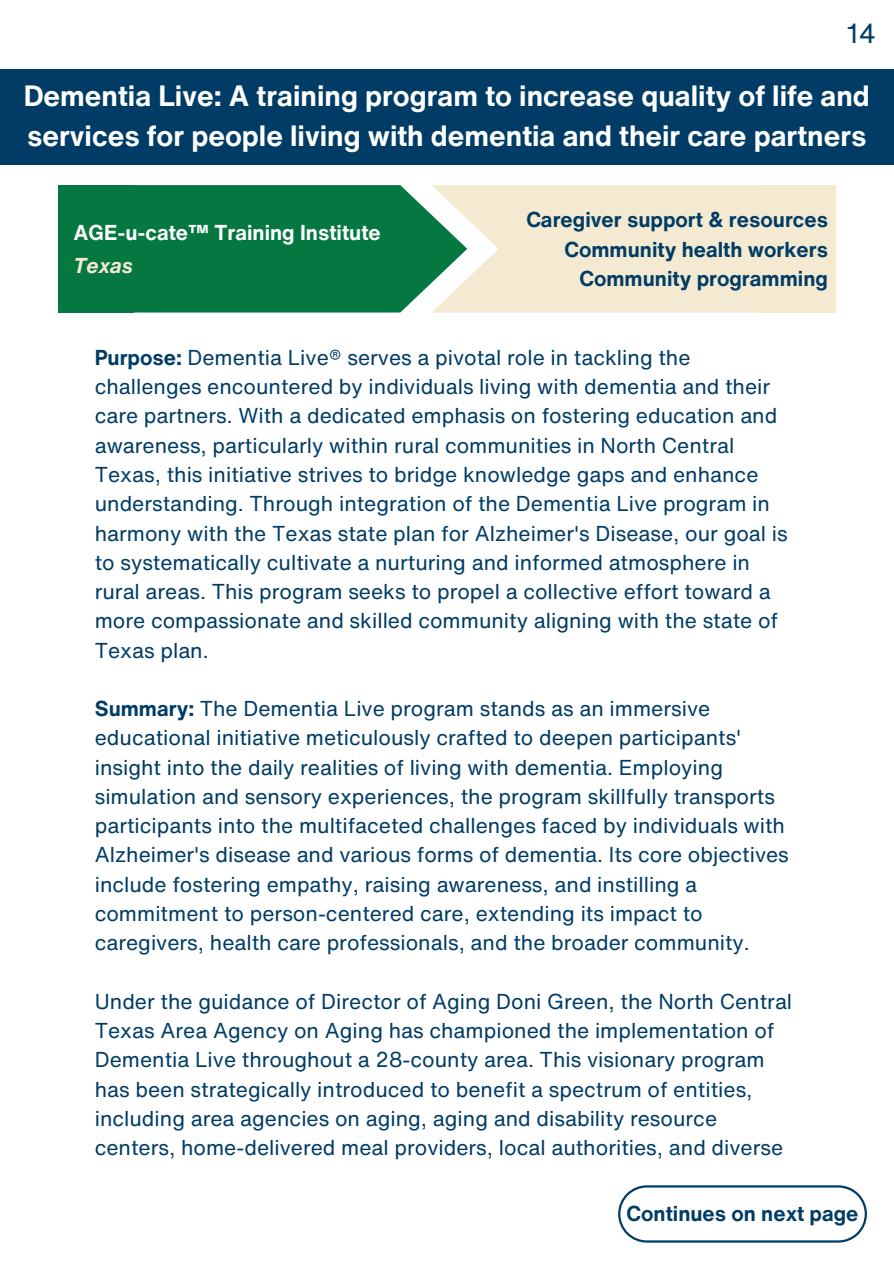
<style>
.page{position:relative;width:894px;height:1264px;background:#fff}
.page>*{position:absolute;margin:0;border:0;box-sizing:border-box;transform-origin:0 0}
.t1{font:700 28.5px/39.3px "Helvetica Now Text";color:#fff}
.t2{font:27px "Helvetica Now Text";color:#003c65}
.t3{font:21px/29.2px "Helvetica Now Text";color:#003c65}
.t4{font:700 21px/29.2px "Helvetica Now Text";color:#003c65;text-align:right}
.t5{font:700 21px "Helvetica Now Text";color:#fff}
.t6{font:italic 700 21px "Helvetica Now Text";color:#f4ead2}
.s1{font-weight:700}
</style>
<div class="page">
<div style="left:0;top:69px;width:893px;height:95px;background:#003c65"></div>
<div style="left:134px;top:185px;width:297px;height:127px;background:#047840"></div>
<div style="left:58px;top:185px;width:76px;height:127px;background:#047840"></div>
<svg style="left:431px;top:185px;width:328px;height:127px;background:#ede8d0"></svg>
<div style="left:759px;top:185px;width:76px;height:127px;background:#f4ead2"></div>
<svg style="left:618px;top:1185px;width:248px;height:57px"></svg>
<h1 class="t2" style="left:846px;top:13px;width:31px">14</h1>
<p class="t1" style="left:24px;top:76px;width:847px">Dementia Live: A training program to increase quality of life and services for people living with dementia and their care partners</p>
<h2 class="t5" style="left:73px;top:216px;width:309px">AGE-u-cate™ Training Institute</h2>
<h2 class="t6" style="left:73px;top:249px;width:61px">Texas</h2>
<h2 class="t4" style="left:526px;top:205px;width:303px">Caregiver support &amp; resources<br>Community health workers<br>Community programming</h2>
<p class="t3" style="left:95px;top:342px;width:694px"><span class="s1">Purpose:</span> Dementia Live® serves a pivotal role in tackling the challenges encountered by individuals living with dementia and their care partners. With a dedicated emphasis on fostering education and awareness, particularly within rural communities in North Central Texas, this initiative strives to bridge knowledge gaps and enhance understanding. Through integration of the Dementia Live program in harmony with the Texas state plan for Alzheimer's Disease, our goal is to systematically cultivate a nurturing and informed atmosphere in rural areas. This program seeks to propel a collective effort toward a more compassionate and skilled community aligning with the state of Texas plan.</p>
<p class="t3" style="left:95px;top:693px;width:695px"><span class="s1">Summary:</span> The Dementia Live program stands as an immersive educational initiative meticulously crafted to deepen participants' insight into the daily realities of living with dementia. Employing simulation and sensory experiences, the program skillfully transports participants into the multifaceted challenges faced by individuals with Alzheimer's disease and various forms of dementia. Its core objectives include fostering empathy, raising awareness, and instilling a commitment to person-centered care, extending its impact to caregivers, health care professionals, and the broader community.</p>
<p class="t3" style="left:95px;top:986px;width:698px">Under the guidance of Director of Aging Doni Green, the North Central Texas Area Agency on Aging has championed the implementation of Dementia Live throughout a 28-county area. This visionary program has been strategically introduced to benefit a spectrum of entities, including area agencies on aging, aging and disability resource centers, home-delivered meal providers, local authorities, and diverse</p>
<h2 class="t4" style="left:626px;top:1198px;width:233px">Continues on next page</h2>
</div>
